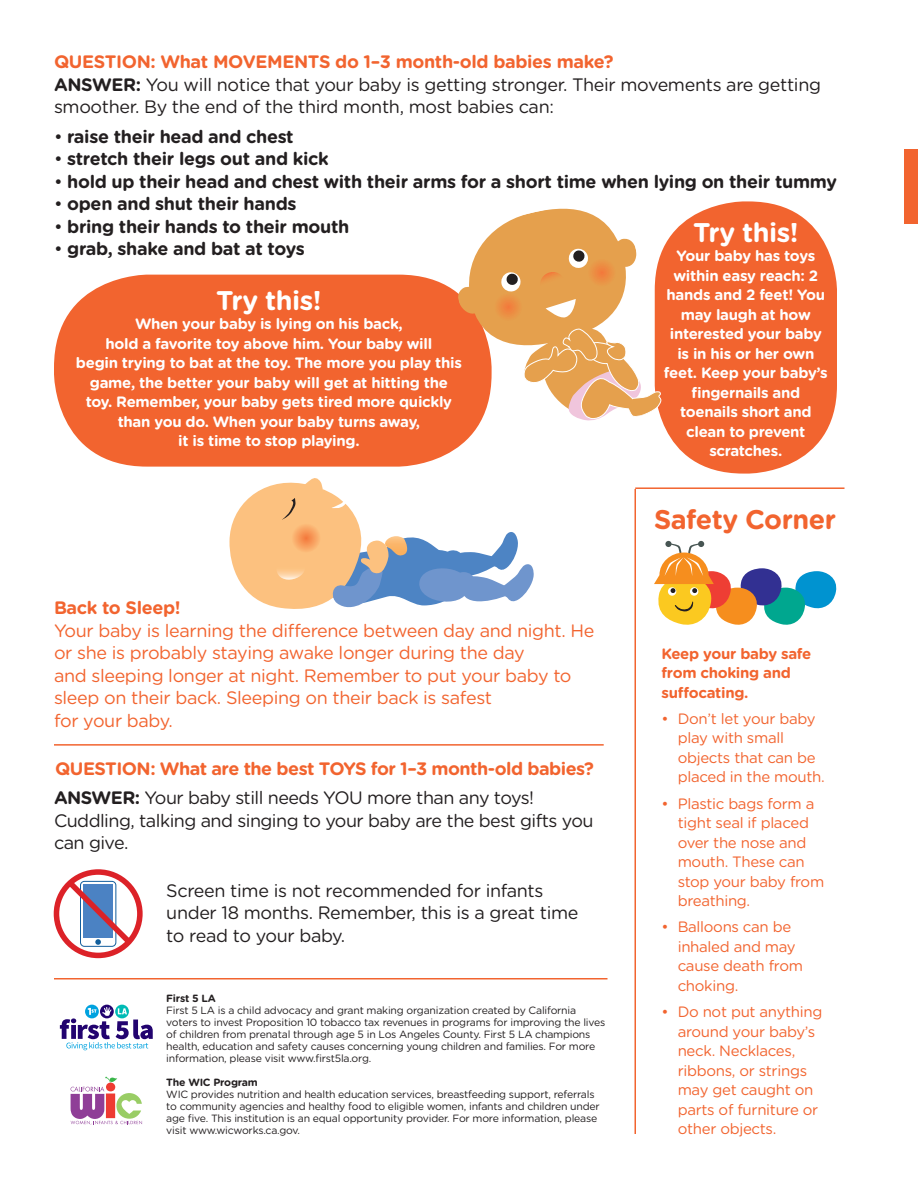
<style>
.page{position:relative;width:918px;height:1188px;background:#fff}
.page>*{position:absolute;margin:0;border:0;box-sizing:border-box;transform-origin:0 0}
.t1{font:700 27px "Gotham Rounded";letter-spacing:-.02em;color:#fff}
.t2{font:700 27px "Gotham Rounded";letter-spacing:-.02em;color:#f2642f}
.t3{font:18px/22.5px "Gotham Rounded";letter-spacing:-.02em;color:#231f20}
.t4{font:18px/22.5px "Gotham Rounded";letter-spacing:-.02em;color:#f2642f}
.t5{font:700 18px "Gotham Rounded";letter-spacing:-.02em;color:#231f20}
.t6{font:700 18px "Gotham Rounded";letter-spacing:-.03em;color:#f2642f}
.t7{font:700 15px/19.5px "Gotham Rounded";letter-spacing:-.02em;color:#fff;text-align:center}
.t8{font:15px/19.5px "Gotham Rounded";letter-spacing:-.02em;color:#f2642f}
.t9{font:700 15px/19.5px "Gotham Rounded";letter-spacing:-.02em;color:#f2642f}
.t10{font:10.5px/12px "Gotham Rounded";letter-spacing:-.02em;color:#231f20}
.t11{font:700 10.5px "Gotham Rounded";letter-spacing:-.02em;color:#231f20}
.s1{font-weight:700}
.s2{font-weight:400}
</style>
<div class="page">
<hr style="left:54px;top:744px;width:550px;height:2px;background:#f2642f">
<div style="left:54px;top:275px;width:438px;height:192px;background:#f2642f;border-radius:93px"></div>
<div style="left:655px;top:201px;width:182px;height:273px;background:#f2642f;border-radius:88px"></div>
<svg style="left:449px;top:208px;width:212px;height:213px"></svg>
<svg style="left:230px;top:478px;width:304px;height:131px"></svg>
<div style="left:454px;top:572px;width:20px;height:15px;background:#6f95cd;border-radius:50%"></div>
<div style="left:904px;top:150px;width:14px;height:74px;background:#f2642f"></div>
<hr style="left:54px;top:978px;width:554px;height:2px;background:#f2642f">
<hr style="left:635px;top:487px;width:209px;height:2px;background:#f2642f">
<hr style="left:634px;top:489px;width:2px;height:645px;background:#f2642f">
<div style="left:115px;top:1005px;width:14px;height:13px;background:#00bbb5;border-radius:50%"></div>
<div style="left:100px;top:1005px;width:14px;height:13px;background:#22036f;border-radius:50%"></div>
<div style="left:85px;top:1005px;width:14px;height:13px;background:#00a2df;border-radius:50%"></div>
<svg style="left:60px;top:1007px;width:93px;height:43px"></svg>
<svg style="left:71px;top:1077px;width:71px;height:48px"></svg>
<svg style="left:654px;top:541px;width:182px;height:84px"></svg>
<svg style="left:54px;top:869px;width:89px;height:89px"></svg>
<p class="t6" style="left:54px;top:49px;width:561px">QUESTION: What MOVEMENTS do 1–3 month-old babies make?</p>
<p class="t3" style="left:54px;top:72px;width:769px"><span class="s1">ANSWER:</span> You will notice that your baby is getting stronger. Their movements are getting smoother. By the end of the third month, most babies can:</p>
<p class="t5" style="left:54px;top:123px;width:241px"><span class="s2">•</span> raise their head and chest</p>
<p class="t5" style="left:54px;top:146px;width:276px"><span class="s2">•</span> stretch their legs out and kick</p>
<p class="t5" style="left:54px;top:168px;width:785px"><span class="s2">•</span> hold up their head and chest with their arms for a short time when lying on their tummy</p>
<p class="t5" style="left:54px;top:191px;width:244px"><span class="s2">•</span> open and shut their hands</p>
<p class="t5" style="left:54px;top:213px;width:297px"><span class="s2">•</span> bring their hands to their mouth</p>
<p class="t5" style="left:54px;top:236px;width:252px"><span class="s2">•</span> grab, shake and bat at toys</p>
<p class="t1" style="left:216px;top:281px;width:107px">Try this!</p>
<p class="t7" style="left:135px;top:314px;width:269px">When your baby is lying on his back,</p>
<p class="t7" style="left:106px;top:333px;width:328px">hold a favorite toy above him. Your baby will</p>
<p class="t7" style="left:76px;top:353px;width:387px">begin trying to bat at the toy. The more you play this game, the better your baby will get at hitting the</p>
<p class="t7" style="left:86px;top:392px;width:368px">toy. Remember, your baby gets tired more quickly</p>
<p class="t7" style="left:118px;top:411px;width:304px">than you do. When your baby turns away,</p>
<p class="t7" style="left:178px;top:431px;width:183px">it is time to stop playing.</p>
<p class="t1" style="left:693px;top:212px;width:107px">Try this!</p>
<p class="t7" style="left:664px;top:246px;width:165px">Your baby has toys within easy reach: 2 hands and 2 feet! You may laugh at how interested your baby is in his or her own feet. Keep your baby’s fingernails and</p>
<p class="t7" style="left:680px;top:402px;width:133px">toenails short and</p>
<p class="t7" style="left:686px;top:421px;width:121px">clean to prevent scratches.</p>
<p class="t6" style="left:54px;top:595px;width:128px">Back to Sleep!</p>
<p class="t4" style="left:54px;top:618px;width:542px">Your baby is learning the difference between day and night. He or she is probably staying awake longer during the day</p>
<p class="t4" style="left:54px;top:663px;width:519px">and sleeping longer at night. Remember to put your baby to sleep on their back. Sleeping on their back is safest</p>
<p class="t4" style="left:54px;top:708px;width:120px">for your baby.</p>
<p class="t6" style="left:55px;top:755px;width:540px">QUESTION: What are the best TOYS for 1–3 month-old babies?</p>
<p class="t3" style="left:54px;top:786px;width:541px"><span class="s1">ANSWER:</span> Your baby still needs YOU more than any toys!<br>Cuddling, talking and singing to your baby are the best gifts you can give.</p>
<p class="t3" style="left:166px;top:878px;width:414px">Screen time is not recommended for infants under 18 months. Remember, this is a great time to read to your baby.</p>
<p class="t11" style="left:166px;top:991px;width:51px">First 5 LA</p>
<p class="t10" style="left:166px;top:1004px;width:441px">First 5 LA is a child advocacy and grant making organization created by California voters to invest Proposition 10 tobacco tax revenues in programs for improving the lives of children from prenatal through age 5 in Los Angeles County. First 5 LA champions health, education and safety causes concerning young children and families. For more information, please visit www.first5la.org.</p>
<p class="t11" style="left:166px;top:1075px;width:93px">The WIC Program</p>
<p class="t10" style="left:166px;top:1088px;width:435px">WIC provides nutrition and health education services, breastfeeding support, referrals to community agencies and healthy food to eligible women, infants and children under age five. This institution is an equal opportunity provider. For more information, please visit www.wicworks.ca.gov.</p>
<p class="t2" style="left:654px;top:499px;width:184px">Safety Corner</p>
<p class="t9" style="left:662px;top:643px;width:151px">Keep your baby safe from choking and suffocating.</p>
<p class="t8" style="left:678px;top:708px;width:149px;text-indent:-16px">• Don’t let your baby play with small objects that can be placed in the mouth.</p>
<p class="t8" style="left:678px;top:793px;width:148px;text-indent:-16px">• Plastic bags form a tight seal if placed over the nose and mouth. These can stop your baby from breathing.</p>
<p class="t8" style="left:678px;top:917px;width:127px;text-indent:-16px">• Balloons can be inhaled and may cause death from choking.</p>
<p class="t8" style="left:678px;top:1001px;width:146px;text-indent:-16px">• Do not put anything around your baby’s neck. Necklaces, ribbons, or strings may get caught on parts of furniture or other objects.</p>
</div>
